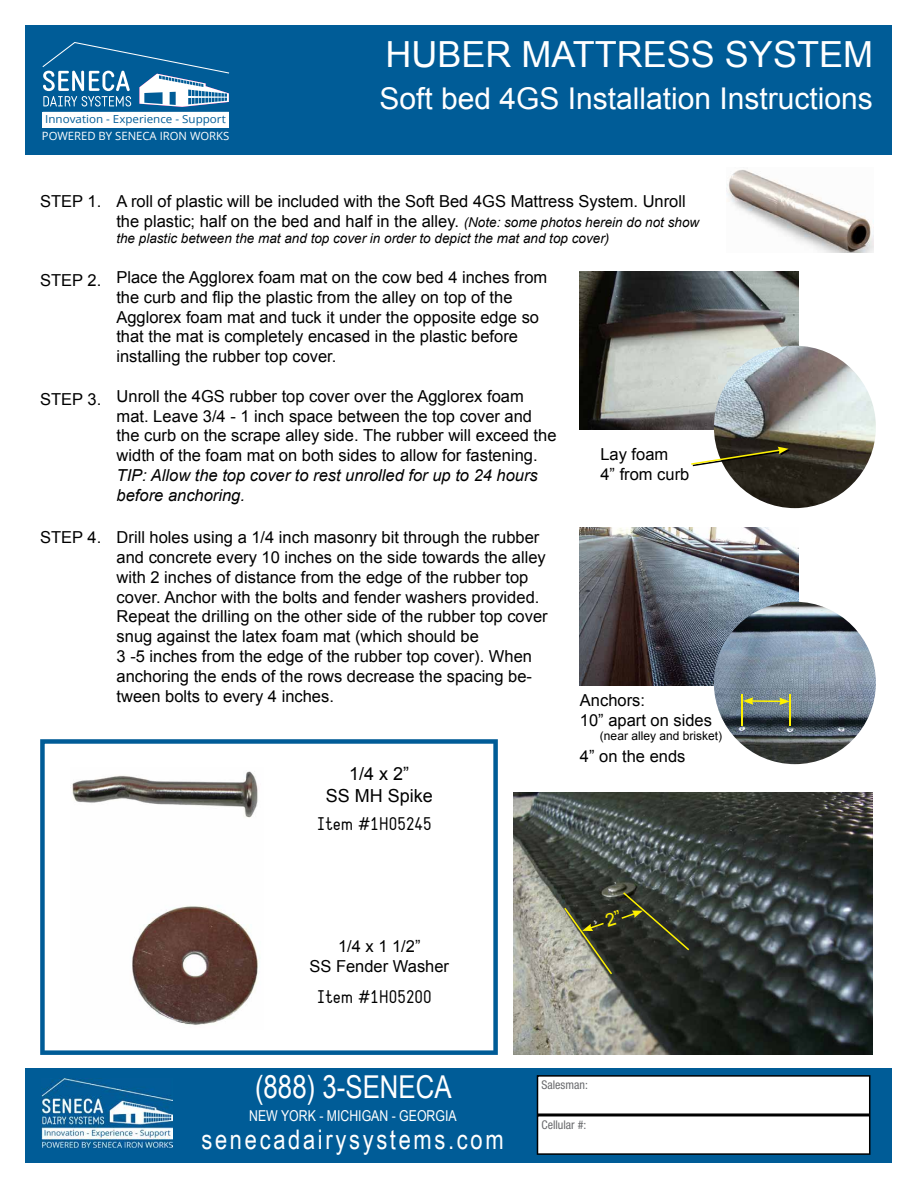
<style>
.page{position:relative;width:918px;height:1188px;background:#fff}
.page>*{position:absolute;margin:0;border:0;box-sizing:border-box;transform-origin:0 0}
.t1{font:36px "Arial";color:#fff}
.t2{font:31.5px "Arial Narrow";color:#fff}
.t3{font:30px "Arial";color:#fff}
.t4{font:27px "Arial Narrow";letter-spacing:.1em;color:#fff}
.t5{font:18px "Static";color:#000}
.t6{font:18px/21.6px "Arial";color:#000;text-align:center}
.t7{font:16.5px/19.8px "Arial";color:#000}
.t8{font:italic 16.5px/19.8px "Arial";color:#000}
.t9{font:15px "Arial Narrow";color:#fff}
.t10{font:italic 13.5px "Arial";color:#000}
.t11{font:12px "Arial";color:#000}
.t12{font:condensed 12px "Helvetica Neue";color:#696a6d}
.t13{font:11.4px "Open Sans";color:#fff}
.t14{font:11.1px "Open Sans";color:#005c97;scale:1.05 1}
.s1{font-style:italic;font-size:13.5px}
</style>
<div class="page">
<div style="left:26px;top:26px;width:866px;height:129px;background:#005c97"></div>
<svg style="left:40px;top:739px;width:458px;height:316px"></svg>
<div style="left:43px;top:112px;width:186px;height:15px;background:#fff"></div>
<svg style="left:42px;top:42px;width:188px;height:65px"></svg>
<hr style="left:43px;top:127px;width:186px;height:1px;background:#fff">
<img style="left:727px;top:169px;width:146px;height:84px">
<img style="left:580px;top:271px;width:218px;height:159px">
<img style="left:714px;top:346px;width:162px;height:162px;border-radius:81px">
<img style="left:580px;top:527px;width:218px;height:159px">
<img style="left:714px;top:602px;width:162px;height:162px;border-radius:81px">
<svg style="left:691px;top:447px;width:99px;height:19px"></svg>
<hr style="left:741px;top:694px;width:2px;height:32px;background:#fff200">
<hr style="left:790px;top:694px;width:1px;height:32px;background:#fff200">
<hr style="left:751px;top:700px;width:31px;height:2px;background:#fff200">
<svg style="left:743px;top:697px;width:10px;height:8px"></svg>
<svg style="left:779px;top:698px;width:11px;height:7px"></svg>
<img style="left:70px;top:767px;width:194px;height:262px">
<img style="left:513px;top:793px;width:360px;height:262px">
<div style="left:26px;top:1068px;width:866px;height:94px;background:#005c97"></div>
<svg style="left:537px;top:1075px;width:333px;height:80px;background:#e8e9e9"></svg>
<img style="left:42px;top:1079px;width:130px;height:69px">
<svg style="left:564px;top:892px;width:125px;height:82px;background:#474a3b"></svg>
<h1 class="t1" style="left:386px;top:31px;width:489px">HUBER MATTRESS SYSTEM</h1>
<p class="t14" style="left:45px;top:111px;width:173px">Innovation - Experience - Support</p>
<p class="t13" style="left:42px;top:128px;width:189px">POWERED BY SENECA IRON WORKS</p>
<h3 class="t3" style="left:379px;top:79px;width:495px">Soft bed 4GS Installation Instructions</h3>
<p class="t7" style="left:40px;top:191px;width:63px">STEP 1.</p>
<p class="t7" style="left:40px;top:270px;width:63px">STEP 2.</p>
<p class="t7" style="left:40px;top:389px;width:63px">STEP 3.</p>
<p class="t7" style="left:40px;top:528px;width:63px">STEP 4.</p>
<p class="t7" style="left:116px;top:191px;width:584px">A roll of plastic will be included with the Soft Bed 4GS Mattress System. Unroll the plastic; half on the bed and half in the alley. <span class="s1">(Note: some photos herein do not show</span></p>
<p class="t10" style="left:116px;top:229px;width:495px">the plastic between the mat and top cover in order to depict the mat and top cover)</p>
<p class="t7" style="left:116px;top:268px;width:433px">Place the Agglorex foam mat on the cow bed 4 inches from the curb and flip the plastic from the alley on top of the Agglorex foam mat and tuck it under the opposite edge so that the mat is completely encased in the plastic before installing the rubber top cover.</p>
<p class="t7" style="left:117px;top:386px;width:441px">Unroll the 4GS rubber top cover over the Agglorex foam mat. Leave 3/4 - 1 inch space between the top cover and the curb on the scrape alley side. The rubber will exceed the width of the foam mat on both sides to allow for fastening.</p>
<p class="t8" style="left:117px;top:466px;width:423px">TIP: Allow the top cover to rest unrolled for up to 24 hours before anchoring.</p>
<p class="t7" style="left:117px;top:528px;width:433px">Drill holes using a 1/4 inch masonry bit through the rubber and concrete every 10 inches on the side towards the alley with 2 inches of distance from the edge of the rubber top cover. Anchor with the bolts and fender washers provided.<br>Repeat the drilling on the other side of the rubber top cover snug against the latex foam mat (which should be<br>3 -5 inches from the edge of the rubber top cover). When anchoring the ends of the rows decrease the spacing be&shy;tween bolts to every 4 inches.</p>
<p class="t7" style="left:600px;top:445px;width:90px">Lay foam<br>4” from curb</p>
<p class="t7" style="left:580px;top:691px;width:134px">Anchors:<br>10” apart on sides</p>
<p class="t11" style="left:600px;top:728px;width:124px">(near alley and brisket)</p>
<p class="t7" style="left:580px;top:747px;width:107px">4” on the ends</p>
<p class="t6" style="left:326px;top:763px;width:109px">1/4 x 2”<br>SS MH Spike</p>
<p class="t5" style="left:317px;top:813px;width:116px">Item #1H05245</p>
<p class="t7" style="left:309px;top:937px;width:141px;text-align:center">1/4 x 1 1/2”<br>SS Fender Washer</p>
<p class="t5" style="left:317px;top:986px;width:116px">Item #1H05200</p>
<h2 class="t2" style="left:255px;top:1064px;width:198px">(888) 3-SENECA</h2>
<p class="t9" style="left:249px;top:1105px;width:209px">NEW YORK - MICHIGAN - GEORGIA</p>
<h3 class="t4" style="left:202px;top:1120px;width:304px">senecadairysystems.com</h3>
<p class="t12" style="left:542px;top:1078px;width:48px">Salesman:</p>
<p class="t12" style="left:542px;top:1118px;width:46px">Cellular #:</p>
</div>
